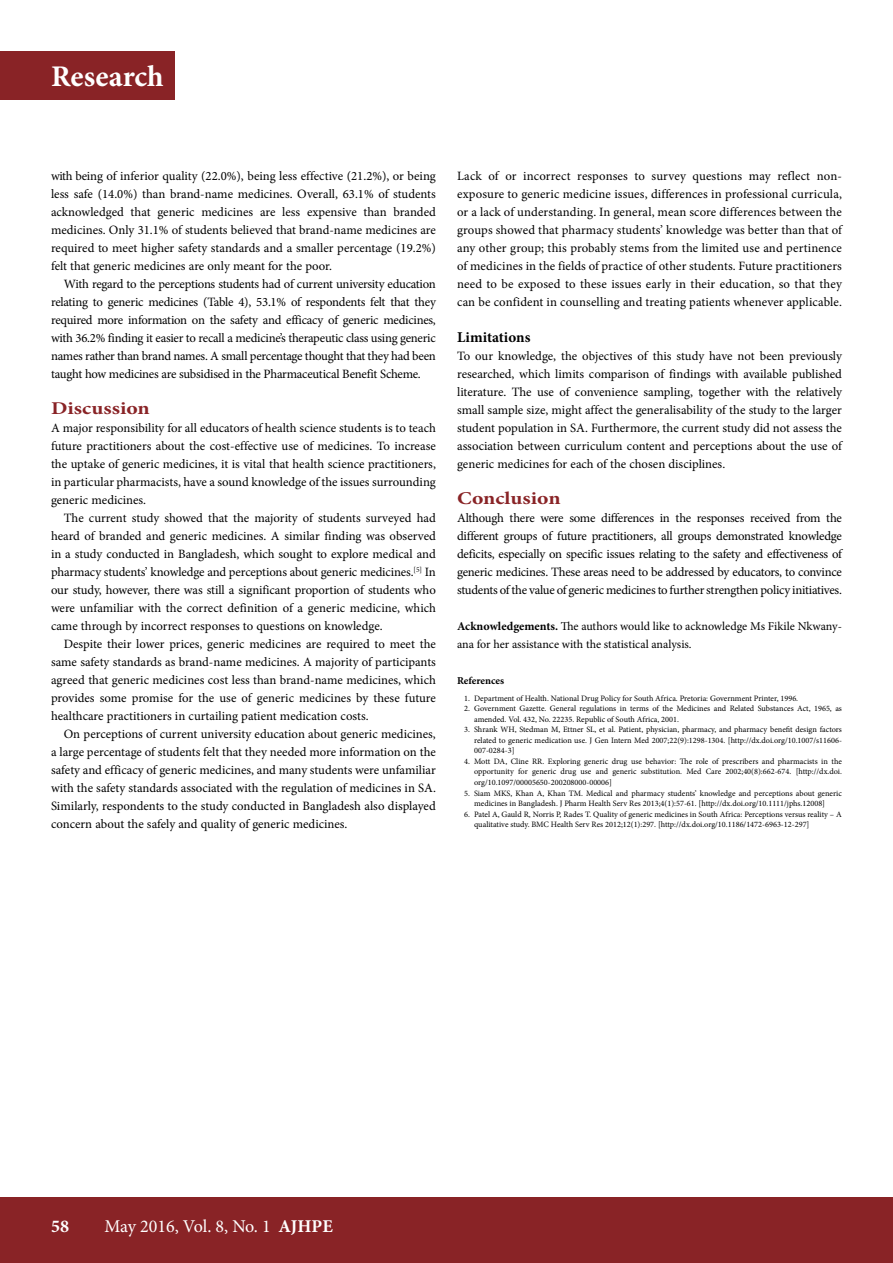
<style>
.page{position:relative;width:893px;height:1263px;background:#fff}
.page>*{position:absolute;margin:0;border:0;box-sizing:border-box;transform-origin:0 0}
.t1{font:700 30px "Minion Pro";color:#fff}
.t2{font:18px "Minion Pro";letter-spacing:-.01em;color:#fff}
.t3{font:700 18px "Minion Pro";color:#892326;scale:1.2 1}
.t4{font:700 18px "Minion Pro";color:#fff}
.t5{font:700 15px "Minion Pro";color:#000}
.t6{font:12.75px/18px "Minion Pro";letter-spacing:-.005em;color:#000;text-align:justify}
.t7{font:12px/18px "Minion Pro";letter-spacing:-.005em;color:#000}
.t8{font:700 10.5px "Minion Pro";letter-spacing:-.005em;color:#000}
.t9{font:8.25px/10.5px "Minion Pro";color:#000}
.s1{font-weight:700}
</style>
<div class="page">
<div style="left:0;top:1197px;width:893px;height:66px;background:#892326"></div>
<div style="left:0;top:51px;width:174px;height:49px;background:#892326"></div>
<h1 class="t1" style="left:51px;top:56px;width:114px">Research</h1>
<p class="t6" style="left:51px;top:167px;width:386px">with being of inferior quality (22.0%), being less effective (21.2%), or being less safe (14.0%) than brand-name medicines. Overall, 63.1% of students acknowledged that generic medicines are less expensive than branded medicines. Only 31.1% of students believed that brand-name medicines are required to meet higher safety standards and a smaller percentage (19.2%) felt that generic medicines are only meant for the poor.</p>
<p class="t6" style="left:51px;top:275px;width:386px;text-indent:13px">With regard to the perceptions students had of current university education relating to generic medicines (Table 4), 53.1% of respondents felt that they required more information on the safety and efficacy of generic medicines, with 36.2% finding it easier to recall a medicine’s therapeutic class using generic names rather than brand names. A small percentage thought that they had been taught how medicines are subsidised in the Pharmaceutical Benefit Scheme.</p>
<h2 class="t3" style="left:51px;top:396px;width:84px">Discussion</h2>
<p class="t6" style="left:51px;top:419px;width:386px">A major responsibility for all educators of health science students is to teach future practitioners about the cost-effective use of medicines. To increase the uptake of generic medicines, it is vital that health science practitioners, in particular pharmacists, have a sound knowledge of the issues surrounding generic medicines.</p>
<p class="t6" style="left:51px;top:509px;width:386px;text-indent:13px">The current study showed that the majority of students surveyed had heard of branded and generic medicines. A similar finding was observed in a study conducted in Bangladesh, which sought to explore medical and pharmacy students’ knowledge and perceptions about generic medicines.<sup>[5]</sup> In our study, however, there was still a significant proportion of students who were unfamiliar with the correct definition of a generic medicine, which came through by incorrect responses to questions on knowledge.</p>
<p class="t6" style="left:51px;top:635px;width:386px;text-indent:13px">Despite their lower prices, generic medicines are required to meet the same safety standards as brand-name medicines. A majority of participants agreed that generic medicines cost less than brand-name medicines, which provides some promise for the use of generic medicines by these future healthcare practitioners in curtailing patient medication costs.</p>
<p class="t6" style="left:51px;top:725px;width:386px;text-indent:13px">On perceptions of current university education about generic medicines, a large percentage of students felt that they needed more information on the safety and efficacy of generic medicines, and many students were unfamiliar with the safety standards associated with the regulation of medicines in SA.<br>Similarly, respondents to the study conducted in Bangladesh also displayed concern about the safely and quality of generic medicines.</p>
<p class="t6" style="left:457px;top:167px;width:386px">Lack of or incorrect responses to survey questions may reflect non&shy;exposure to generic medicine issues, differences in professional curricula, or a lack of understanding. In general, mean score differences between the groups showed that pharmacy students’ knowledge was better than that of any other group; this probably stems from the limited use and pertinence of medicines in the fields of practice of other students. Future practitioners need to be exposed to these issues early in their education, so that they can be confident in counselling and treating patients whenever applicable.</p>
<p class="t5" style="left:457px;top:327px;width:75px">Limitations</p>
<p class="t6" style="left:457px;top:347px;width:386px">To our knowledge, the objectives of this study have not been previously researched, which limits comparison of findings with available published literature. The use of convenience sampling, together with the relatively small sample size, might affect the generalisability of the study to the larger student population in SA. Furthermore, the current study did not assess the association between curriculum content and perceptions about the use of generic medicines for each of the chosen disciplines.</p>
<h2 class="t3" style="left:457px;top:486px;width:88px">Conclusion</h2>
<p class="t6" style="left:457px;top:509px;width:386px">Although there were some differences in the responses received from the different groups of future practitioners, all groups demonstrated knowledge deficits, especially on specific issues relating to the safety and effectiveness of generic medicines. These areas need to be addressed by educators, to convince students of the value of generic medicines to further strengthen policy initiatives.</p>
<p class="t7" style="left:457px;top:617px;width:385px"><span class="s1">Acknowledgements.</span> The authors would like to acknowledge Ms Fikile Nkwany&shy;ana for her assistance with the statistical analysis.</p>
<p class="t8" style="left:457px;top:673px;width:48px">References</p>
<p class="t9" style="left:464px;top:693px;width:336px">1. Department of Health. National Drug Policy for South Africa. Pretoria: Government Printer, 1996.</p>
<p class="t9" style="left:474px;top:704px;width:369px;text-indent:-10px">2. Government Gazette. General regulations in terms of the Medicines and Related Substances Act, 1965, as amended. Vol. 432, No. 22235. Republic of South Africa, 2001.</p>
<p class="t9" style="left:474px;top:725px;width:369px;text-align:justify;text-indent:-10px">3. Shrank WH, Stedman M, Ettner SL, et al. Patient, physician, pharmacy, and pharmacy benefit design factors related to generic medication use. J Gen Intern Med 2007;22(9):1298-1304. [http://dx.doi.org/10.1007/s11606- 007-0284-3]</p>
<p class="t9" style="left:474px;top:756px;width:369px;text-align:justify;text-indent:-10px">4. Mott DA, Cline RR. Exploring generic drug use behavior: The role of prescribers and pharmacists in the opportunity for generic drug use and generic substitution. Med Care 2002;40(8):662-674. [http://dx.doi. org/10.1097/00005650-200208000-00006]</p>
<p class="t9" style="left:474px;top:788px;width:369px;text-indent:-10px">5. Siam MKS, Khan A, Khan TM. Medical and pharmacy students’ knowledge and perceptions about generic medicines in Bangladesh. J Pharm Health Serv Res 2013;4(1):57-61. [http://dx.doi.org/10.1111/jphs.12008]</p>
<p class="t9" style="left:474px;top:809px;width:369px;text-indent:-10px">6. Patel A, Gauld R, Norris P, Rades T. Quality of generic medicines in South Africa: Perceptions versus reality – A qualitative study. BMC Health Serv Res 2012;12(1):297. [http://dx.doi.org/10.1186/1472-6963-12-297]</p>
<h2 class="t4" style="left:51px;top:1213px;width:20px">58</h2>
<h2 class="t2" style="left:105px;top:1214px;width:230px">May 2016, Vol. 8, No. 1 <span class="s1">AJHPE</span></h2>
</div>
